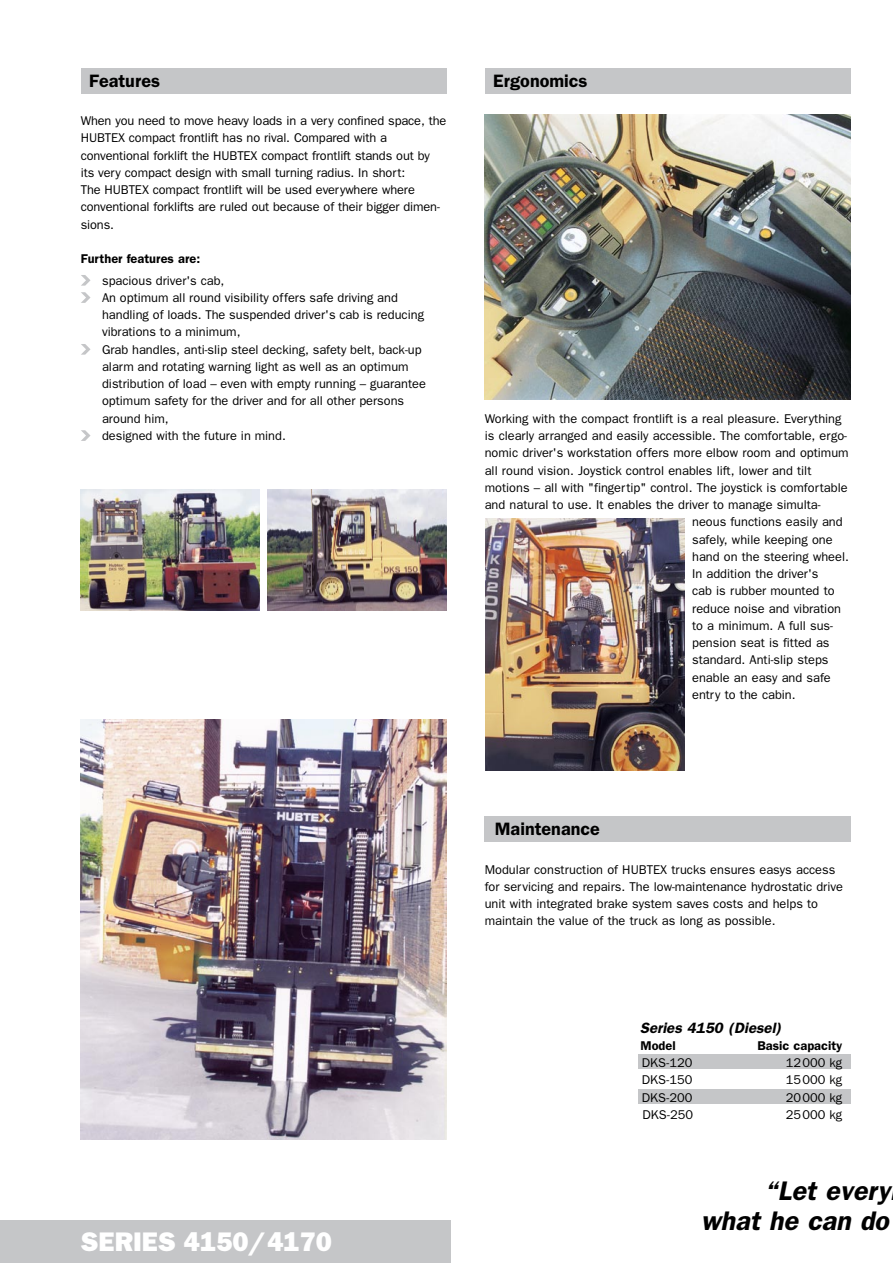
<style>
.page{position:relative;width:893px;height:1263px;background:#fff}
.page>*{position:absolute;margin:0;border:0;box-sizing:border-box;transform-origin:0 0}
.t1{font:italic 600 27px/30.6px "Franklin Gothic";color:#000;text-align:right}
.t2{font:800 27px "Franklin Gothic";color:#fff}
.t3{font:600 18px "Franklin Gothic";color:#000}
.t4{font:italic 600 15px "Franklin Gothic";color:#000}
.t5{font:12.75px/17.2px "Franklin Gothic";color:#000}
.t6{font:600 12.75px "Franklin Gothic";color:#000}
</style>
<div class="page">
<img style="left:81px;top:720px;width:366px;height:420px">
<img style="left:486px;top:519px;width:199px;height:251px">
<img style="left:81px;top:490px;width:178px;height:121px">
<img style="left:268px;top:490px;width:178px;height:121px">
<img style="left:485px;top:115px;width:365px;height:285px">
<div style="left:485px;top:816px;width:366px;height:26px;background:#c5c6c8"></div>
<div style="left:638px;top:1054px;width:212px;height:15px;background:#c5c6c8"></div>
<div style="left:638px;top:1089px;width:212px;height:15px;background:#c5c6c8"></div>
<div style="left:81px;top:68px;width:365px;height:26px;background:#c5c6c8"></div>
<div style="left:485px;top:68px;width:365px;height:26px;background:#c5c6c8"></div>
<svg style="left:81px;top:275px;width:10px;height:11px"></svg>
<svg style="left:81px;top:292px;width:10px;height:11px"></svg>
<svg style="left:81px;top:344px;width:10px;height:11px"></svg>
<svg style="left:81px;top:430px;width:10px;height:11px"></svg>
<div style="left:0;top:1220px;width:451px;height:43px;background:#c5c6c8"></div>
<h2 class="t3" style="left:89px;top:70px;width:72px">Features</h2>
<h2 class="t3" style="left:493px;top:70px;width:96px">Ergonomics</h2>
<p class="t5" style="left:81px;top:112px;width:367px">When you need to move heavy loads in a very confined space, the HUBTEX compact frontlift has no rival. Compared with a conventional forklift the HUBTEX compact frontlift stands out by its very compact design with small turning radius. In short:<br>The HUBTEX compact frontlift will be used everywhere where conventional forklifts are ruled out because of their bigger dimen&shy;sions.</p>
<p class="t6" style="left:81px;top:251px;width:121px">Further features are:</p>
<p class="t5" style="left:102px;top:271px;width:325px">spacious driver's cab,<br>An optimum all round visibility offers safe driving and handling of loads. The suspended driver's cab is reducing vibrations to a minimum,<br>Grab handles, anti-slip steel decking, safety belt, back-up alarm and rotating warning light as well as an optimum distribution of load – even with empty running – guarantee optimum safety for the driver and for all other persons around him,<br>designed with the future in mind.</p>
<p class="t5" style="left:485px;top:410px;width:358px">Working with the compact frontlift is a real pleasure. Everything</p>
<p class="t5" style="left:485px;top:427px;width:364px">is clearly arranged and easily accessible. The comfortable, ergo-</p>
<p class="t5" style="left:485px;top:444px;width:365px">nomic driver's workstation offers more elbow room and optimum</p>
<p class="t5" style="left:485px;top:461px;width:328px">all round vision. Joystick control enables lift, lower and tilt</p>
<p class="t5" style="left:485px;top:479px;width:364px">motions – all with "fingertip" control. The joystick is comfortable</p>
<p class="t5" style="left:485px;top:496px;width:337px">and natural to use. It enables the driver to manage simulta-</p>
<p class="t5" style="left:692px;top:513px;width:152px">neous functions easily and</p>
<p class="t5" style="left:692px;top:530px;width:142px">safely, while keeping one</p>
<p class="t5" style="left:692px;top:548px;width:158px">hand on the steering wheel.</p>
<p class="t5" style="left:692px;top:565px;width:128px">In addition the driver's</p>
<p class="t5" style="left:692px;top:582px;width:144px">cab is rubber mounted to</p>
<p class="t5" style="left:692px;top:599px;width:150px">reduce noise and vibration</p>
<p class="t5" style="left:692px;top:617px;width:142px">to a minimum. A full sus-</p>
<p class="t5" style="left:692px;top:634px;width:139px">pension seat is fitted as</p>
<p class="t5" style="left:692px;top:651px;width:138px">standard. Anti-slip steps</p>
<p class="t5" style="left:692px;top:668px;width:140px">enable an easy and safe</p>
<p class="t5" style="left:692px;top:686px;width:105px">entry to the cabin.</p>
<h2 class="t3" style="left:495px;top:818px;width:107px">Maintenance</h2>
<p class="t5" style="left:485px;top:860px;width:360px">Modular construction of HUBTEX trucks ensures easys access for servicing and repairs. The low-maintenance hydrostatic drive unit with integrated brake system saves costs and helps to maintain the value of the truck as long as possible.</p>
<h1 class="t2" style="left:81px;top:1225px;width:17px">SERIE</h1>
<h1 class="t2" style="left:158px;top:1225px;width:176px">S 4150/4170</h1>
<p class="t4" style="left:640px;top:1019px;width:143px">Series 4150 (Diesel)</p>
<p class="t6" style="left:640px;top:1038px;width:37px">Model</p>
<p class="t6" style="left:757px;top:1038px;width:86px">Basic capacity</p>
<p class="t5" style="left:642px;top:1054px;width:52px">DKS-120</p>
<p class="t5" style="left:786px;top:1054px;width:58px">12000 kg</p>
<p class="t5" style="left:642px;top:1071px;width:52px">DKS-150</p>
<p class="t5" style="left:786px;top:1071px;width:58px">15000 kg</p>
<p class="t5" style="left:642px;top:1088px;width:52px">DKS-200</p>
<p class="t5" style="left:786px;top:1088px;width:58px">20000 kg</p>
<p class="t5" style="left:642px;top:1106px;width:52px">DKS-250</p>
<p class="t5" style="left:786px;top:1106px;width:58px">25000 kg</p>
<h1 class="t1" style="left:701px;top:1174px;width:191px">“Let every what he can do</h1>
</div>
